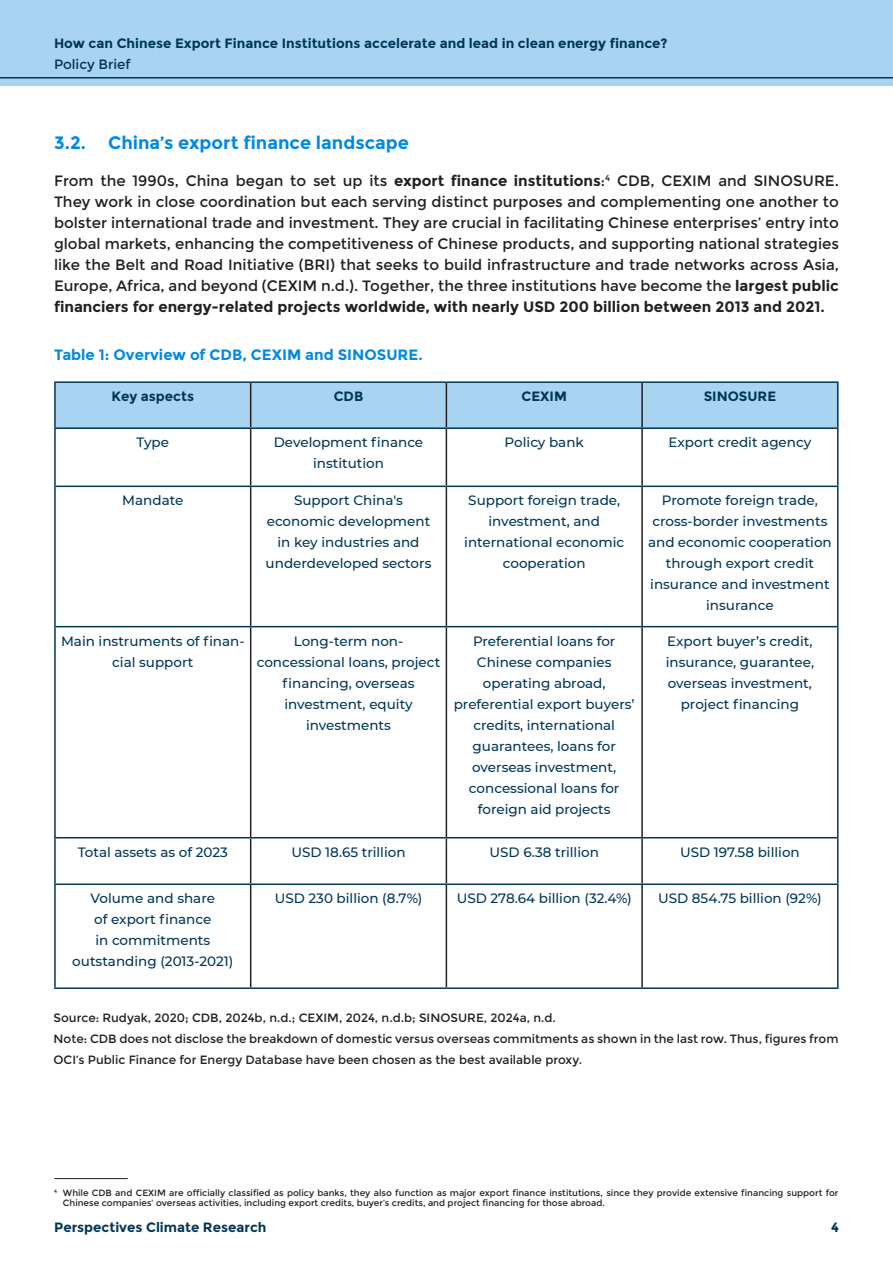
<style>
.page{position:relative;width:893px;height:1263px;background:#fff}
.page>*{position:absolute;margin:0;border:0;box-sizing:border-box;transform-origin:0 0}
.t1{font:700 18px "Montserrat";color:#0089e5}
.t2{font:15px/21px "Montserrat";color:#231f20;text-align:justify}
.Figure{font:700 15px "Montserrat";color:#0089e5}
.t3{font:500 13.5px/21px "Montserrat";color:#003657;text-align:center}
.t4{font:700 13.5px "Montserrat";color:#003657}
.t5{font:13.5px "Montserrat";color:#003657}
.Notes{font:12px/21px "Montserrat";color:#231f20}
.Footnote_text{font:9px/10.8px "Montserrat";color:#231f20}
.Footnote{font:5.25px "Montserrat";color:#231f20}
.s1{font-weight:700}
</style>
<div class="page">
<div style="left:0;top:0;width:893px;height:85px;background:#a9d4f1"></div>
<hr style="left:0;top:77px;width:893px;height:2px;background:#003657">
<hr style="left:54px;top:1178px;width:74px;height:1px;background:#231f20">
<div style="left:56px;top:383px;width:781px;height:44px;background:#a9d4f1"></div>
<hr style="left:250px;top:383px;width:1px;height:44px;background:#231f20">
<hr style="left:446px;top:383px;width:1px;height:44px;background:#231f20">
<hr style="left:641px;top:383px;width:2px;height:44px;background:#231f20">
<hr style="left:250px;top:429px;width:1px;height:57px;background:#231f20">
<hr style="left:446px;top:429px;width:1px;height:57px;background:#231f20">
<hr style="left:641px;top:429px;width:2px;height:57px;background:#231f20">
<hr style="left:250px;top:487px;width:1px;height:139px;background:#231f20">
<hr style="left:446px;top:487px;width:1px;height:139px;background:#231f20">
<hr style="left:641px;top:487px;width:2px;height:139px;background:#231f20">
<hr style="left:250px;top:627px;width:1px;height:210px;background:#231f20">
<hr style="left:446px;top:627px;width:1px;height:210px;background:#231f20">
<hr style="left:641px;top:627px;width:2px;height:210px;background:#231f20">
<hr style="left:250px;top:838px;width:1px;height:45px;background:#231f20">
<hr style="left:446px;top:838px;width:1px;height:45px;background:#231f20">
<hr style="left:641px;top:838px;width:2px;height:45px;background:#231f20">
<hr style="left:250px;top:885px;width:1px;height:102px;background:#231f20">
<hr style="left:446px;top:885px;width:1px;height:102px;background:#231f20">
<hr style="left:641px;top:885px;width:2px;height:102px;background:#231f20">
<hr style="left:54px;top:381px;width:197px;height:2px;background:#003657">
<hr style="left:54px;top:383px;width:2px;height:44px;background:#003657">
<hr style="left:251px;top:381px;width:195px;height:2px;background:#003657">
<hr style="left:446px;top:381px;width:196px;height:2px;background:#003657">
<hr style="left:642px;top:381px;width:196px;height:2px;background:#003657">
<hr style="left:837px;top:383px;width:1px;height:44px;background:#003657">
<hr style="left:54px;top:427px;width:197px;height:2px;background:#003657">
<hr style="left:54px;top:429px;width:2px;height:57px;background:#003657">
<hr style="left:251px;top:427px;width:195px;height:2px;background:#003657">
<hr style="left:446px;top:427px;width:196px;height:2px;background:#003657">
<hr style="left:642px;top:427px;width:196px;height:2px;background:#003657">
<hr style="left:837px;top:429px;width:1px;height:57px;background:#003657">
<hr style="left:54px;top:486px;width:197px;height:1px;background:#003657">
<hr style="left:54px;top:487px;width:2px;height:139px;background:#003657">
<hr style="left:251px;top:486px;width:195px;height:1px;background:#003657">
<hr style="left:446px;top:486px;width:196px;height:1px;background:#003657">
<hr style="left:642px;top:486px;width:196px;height:1px;background:#003657">
<hr style="left:837px;top:487px;width:1px;height:139px;background:#003657">
<hr style="left:54px;top:626px;width:197px;height:1px;background:#003657">
<hr style="left:54px;top:627px;width:2px;height:210px;background:#003657">
<hr style="left:251px;top:626px;width:195px;height:1px;background:#003657">
<hr style="left:446px;top:626px;width:196px;height:1px;background:#003657">
<hr style="left:642px;top:626px;width:196px;height:1px;background:#003657">
<hr style="left:837px;top:627px;width:1px;height:210px;background:#003657">
<hr style="left:54px;top:837px;width:197px;height:1px;background:#003657">
<hr style="left:54px;top:838px;width:2px;height:45px;background:#003657">
<hr style="left:251px;top:837px;width:195px;height:1px;background:#003657">
<hr style="left:446px;top:837px;width:196px;height:1px;background:#003657">
<hr style="left:642px;top:837px;width:196px;height:1px;background:#003657">
<hr style="left:837px;top:838px;width:1px;height:45px;background:#003657">
<hr style="left:54px;top:883px;width:197px;height:2px;background:#003657">
<hr style="left:54px;top:885px;width:2px;height:102px;background:#003657">
<hr style="left:251px;top:883px;width:195px;height:2px;background:#003657">
<hr style="left:446px;top:883px;width:196px;height:2px;background:#003657">
<hr style="left:642px;top:883px;width:196px;height:2px;background:#003657">
<hr style="left:837px;top:885px;width:1px;height:102px;background:#003657">
<hr style="left:54px;top:987px;width:197px;height:2px;background:#003657">
<hr style="left:251px;top:987px;width:195px;height:2px;background:#003657">
<hr style="left:446px;top:987px;width:196px;height:2px;background:#003657">
<hr style="left:642px;top:987px;width:196px;height:2px;background:#003657">
<p class="t4" style="left:54px;top:35px;width:615px">How can Chinese Export Finance Institutions accelerate and lead in clean energy finance?</p>
<p class="t5" style="left:54px;top:57px;width:78px">Policy Brief</p>
<p class="t1" style="left:54px;top:132px;width:356px">3.2. China’s export finance landscape</p>
<p class="t2" style="left:54px;top:170px;width:786px">From the 1990s, China began to set up its <span class="s1">export finance institutions</span>:<sup>4</sup> CDB, CEXIM and SINOSURE.<br>They work in close coordination but each serving distinct purposes and complementing one another to bolster international trade and investment. They are crucial in facilitating Chinese enterprises’ entry into global markets, enhancing the competitiveness of Chinese products, and supporting national strategies like the Belt and Road Initiative (BRI) that seeks to build infrastructure and trade networks across Asia, Europe, Africa, and beyond (CEXIM n.d.). Together, the three institutions have become the <span class="s1">largest public financiers for energy-related projects worldwide, with nearly USD 200 billion between 2013 and 2021.</span></p>
<p class="Figure" style="left:54px;top:346px;width:370px">Table 1: Overview of CDB, CEXIM and SINOSURE.</p>
<p class="t4" style="left:112px;top:388px;width:84px">Key aspects</p>
<p class="t4" style="left:334px;top:388px;width:31px">CDB</p>
<p class="t4" style="left:521px;top:388px;width:47px">CEXIM</p>
<p class="t4" style="left:704px;top:388px;width:74px">SINOSURE</p>
<p class="t3" style="left:137px;top:431px;width:34px">Type</p>
<p class="t3" style="left:274px;top:431px;width:151px">Development finance institution</p>
<p class="t3" style="left:505px;top:431px;width:81px">Policy bank</p>
<p class="t3" style="left:669px;top:431px;width:144px">Export credit agency</p>
<p class="t3" style="left:122px;top:490px;width:63px">Mandate</p>
<p class="t3" style="left:266px;top:490px;width:167px">Support China's economic development in key industries and underdeveloped sectors</p>
<p class="t3" style="left:464px;top:490px;width:161px">Support foreign trade, investment, and international economic cooperation</p>
<p class="t3" style="left:648px;top:490px;width:185px">Promote foreign trade, cross-border investments and economic cooperation through export credit insurance and investment insurance</p>
<p class="t3" style="left:61px;top:630px;width:185px">Main instruments of finan&shy;cial support</p>
<p class="t3" style="left:257px;top:630px;width:185px">Long-term non&shy;concessional loans, project financing, overseas investment, equity investments</p>
<p class="t3" style="left:454px;top:630px;width:182px">Preferential loans for<br>Chinese companies operating abroad, preferential export buyers’ credits, international guarantees, loans for overseas investment, concessional loans for foreign aid projects</p>
<p class="t3" style="left:666px;top:630px;width:150px">Export buyer’s credit, insurance, guarantee, overseas investment, project financing</p>
<p class="t3" style="left:78px;top:841px;width:152px">Total assets as of 2023</p>
<p class="t3" style="left:291px;top:841px;width:116px">USD 18.65 trillion</p>
<p class="t3" style="left:489px;top:841px;width:111px">USD 6.38 trillion</p>
<p class="t3" style="left:680px;top:841px;width:121px">USD 197.58 billion</p>
<p class="t3" style="left:72px;top:887px;width:163px">Volume and share<br>of export finance<br>in commitments outstanding (2013-2021)</p>
<p class="t3" style="left:275px;top:887px;width:149px">USD 230 billion (8.7%)</p>
<p class="t3" style="left:457px;top:887px;width:177px">USD 278.64 billion (32.4%)</p>
<p class="t3" style="left:658px;top:887px;width:165px">USD 854.75 billion (92%)</p>
<p class="Notes" style="left:54px;top:1007px;width:504px">Source: Rudyak, 2020; CDB, 2024b, n.d.; CEXIM, 2024, n.d.b; SINOSURE, 2024a, n.d.</p>
<p class="Notes" style="left:54px;top:1028px;width:786px">Note: CDB does not disclose the breakdown of domestic versus overseas commitments as shown in the last row. Thus, figures from<br>OCI’s Public Finance for Energy Database have been chosen as the best available proxy.</p>
<p class="Footnote_text" style="left:63px;top:1187px;width:777px">While CDB and CEXIM are officially classified as policy banks, they also function as major export finance institutions, since they provide extensive financing support for<br>Chinese companies’ overseas activities, including export credits, buyer’s credits, and project financing for those abroad.</p>
<p class="Footnote" style="left:54px;top:1187px;width:5px">4</p>
<p class="t4" style="left:54px;top:1219px;width:214px">Perspectives Climate Research</p>
<p class="t4" style="left:831px;top:1219px;width:9px">4</p>
</div>
